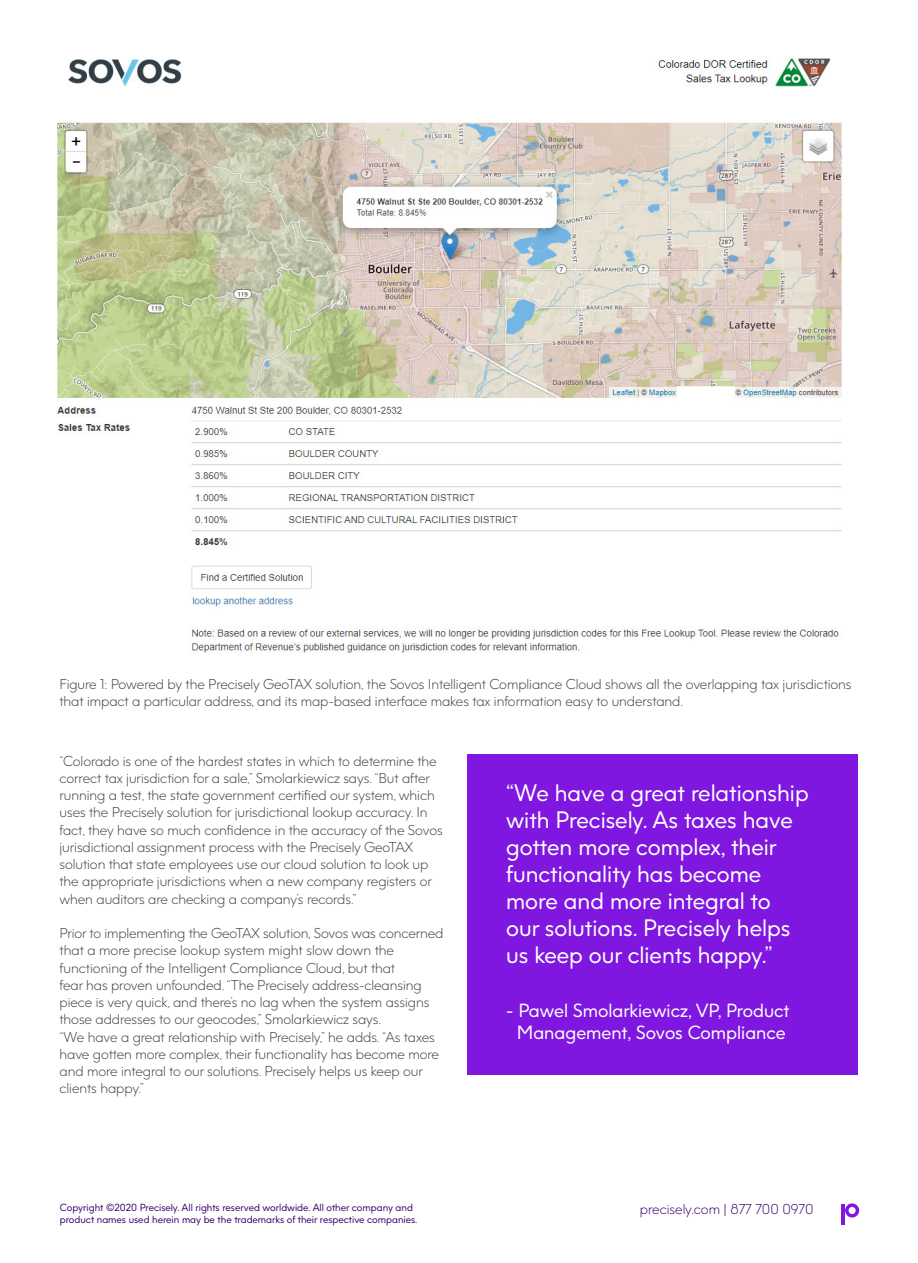
<style>
.page{position:relative;width:918px;height:1263px;background:#fff}
.page>*{position:absolute;margin:0;border:0;box-sizing:border-box;transform-origin:0 0}
.Body{font:22.5px/27px "Precisely";color:#fff}
.Body-2{font:18px/21.6px "Precisely";color:#fff;text-align:center}
.t1{font:300 13.5px/17.2px "Precisely";letter-spacing:-.005em;color:#3e3e3f}
.t2{font:300 13.5px "Precisely";color:#39006b}
.t3{font:9.75px "Precisely";color:#39006b}
</style>
<div class="page">
<svg style="left:845px;top:1203px;width:14px;height:14px"></svg>
<hr style="left:842px;top:1204px;width:3px;height:20px;background:#8017e1">
<div style="left:468px;top:755px;width:390px;height:320px;background:#8017e1"></div>
<img style="left:57px;top:58px;width:785px;height:596px">
<h1 class="t1" style="left:60px;top:675px;width:794px">Figure 1: Powered by the Precisely GeoTAX solution, the Sovos Intelligent Compliance Cloud shows all the overlapping tax jurisdictions that impact a particular address, and its map-based interface makes tax information easy to understand.</h1>
<h1 class="t1" style="left:60px;top:752px;width:385px">“Colorado is one of the hardest states in which to determine the correct tax jurisdiction for a sale,” Smolarkiewicz says. “But after running a test, the state government certified our system, which uses the Precisely solution for jurisdictional lookup accuracy. In fact, they have so much confidence in the accuracy of the Sovos jurisdictional assignment process with the Precisely GeoTAX solution that state employees use our cloud solution to look up the appropriate jurisdictions when a new company registers or when auditors are checking a company’s records.”</h1>
<h1 class="t1" style="left:60px;top:925px;width:385px">Prior to implementing the GeoTAX solution, Sovos was concerned that a more precise lookup system might slow down the functioning of the Intelligent Compliance Cloud, but that</h1>
<h1 class="t1" style="left:60px;top:976px;width:371px">fear has proven unfounded. “The Precisely address-cleansing piece is very quick, and there’s no lag when the system assigns those addresses to our geocodes,” Smolarkiewicz says.</h1>
<h1 class="t1" style="left:60px;top:1028px;width:381px">“We have a great relationship with Precisely,” he adds. “As taxes have gotten more complex, their functionality has become more and more integral to our solutions. Precisely helps us keep our clients happy.”</h1>
<p class="Body" style="left:506px;top:779px;width:304px">“We have a great relationship with Precisely. As taxes have gotten more complex, their functionality has become more and more integral to our solutions. Precisely helps us keep our clients happy.”</p>
<p class="Body-2" style="left:506px;top:1000px;width:285px">- Pawel Smolarkiewicz, VP, Product<br>Management, Sovos Compliance</p>
<p class="t3" style="left:60px;top:1201px;width:355px">Copyright ©2020 Precisely. All rights reserved worldwide. All other company and</p>
<p class="t2" style="left:640px;top:1201px;width:175px">precisely.com | 877 700 0970</p>
<p class="t3" style="left:60px;top:1213px;width:359px">product names used herein may be the trademarks of their respective companies.</p>
</div>
